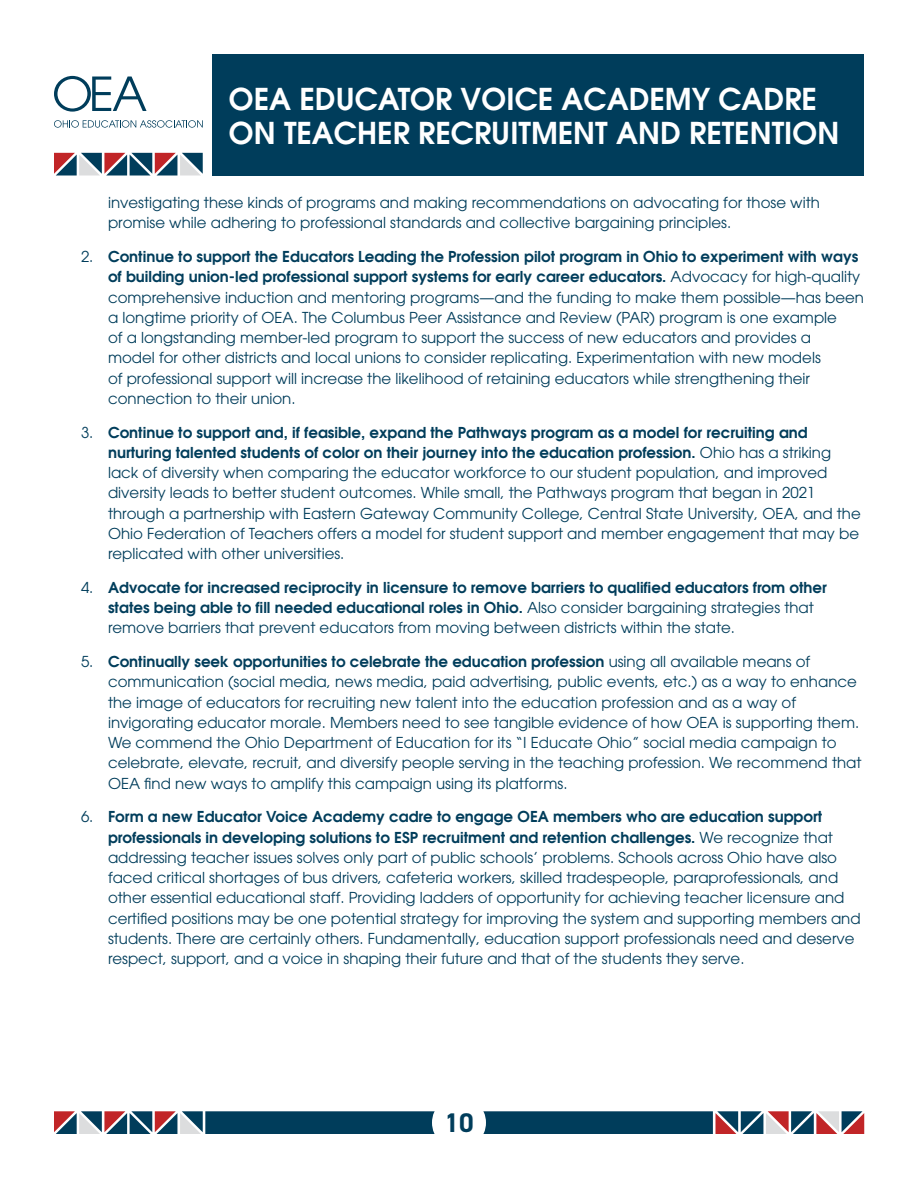
<style>
.page{position:relative;width:918px;height:1188px;background:#fff}
.page>*{position:absolute;margin:0;border:0;box-sizing:border-box;transform-origin:0 0}
.t1{font:600 30px/34.5px "Avant Garde";color:#fff}
.t2{font:700 27px "DIN2014";color:#003d5b}
.t3{font:15px/20.2px "Avant Garde";color:#003d5b}
.t4{font:600 15px/20.2px "Avant Garde";color:#003d5b}
.s1{font-weight:600}
.s2{font-weight:400}
</style>
<div class="page">
<div style="left:213px;top:54px;width:651px;height:122px;background:#003d5b"></div>
<svg style="left:54px;top:1111px;width:810px;height:23px;background:#436277"></svg>
<svg style="left:54px;top:120px;width:149px;height:8px"></svg>
<svg style="left:54px;top:76px;width:93px;height:36px"></svg>
<svg style="left:54px;top:153px;width:149px;height:23px"></svg>
<h1 class="t1" style="left:229px;top:81px;width:612px">OEA EDUCATOR VOICE ACADEMY CADRE<br>ON TEACHER RECRUITMENT AND RETENTION</h1>
<p class="t3" style="left:108px;top:193px;width:713px">investigating these kinds of programs and making recommendations on advocating for those with promise while adhering to professional standards and collective bargaining principles.</p>
<p class="t3" style="left:108px;top:247px;width:758px;text-indent:-27px">2. <span class="s1">Continue to support the Educators Leading the Profession pilot program in Ohio to experiment with ways of building union-led professional support systems for early career educators.</span> Advocacy for high-quality comprehensive induction and mentoring programs—and the funding to make them possible—has been a longtime priority of OEA. The Columbus Peer Assistance and Review (PAR) program is one example<br>of a longstanding member-led program to support the success of new educators and provides a<br>model for other districts and local unions to consider replicating. Experimentation with new models<br>of professional support will increase the likelihood of retaining educators while strengthening their connection to their union.</p>
<p class="t3" style="left:108px;top:422px;width:754px;text-indent:-27px">3. <span class="s1">Continue to support and, if feasible, expand the Pathways program as a model for recruiting and nurturing talented students of color on their journey into the education profession.</span> Ohio has a striking lack of diversity when comparing the educator workforce to our student population, and improved diversity leads to better student outcomes. While small, the Pathways program that began in 2021 through a partnership with Eastern Gateway Community College, Central State University, OEA, and the Ohio Federation of Teachers offers a model for student support and member engagement that may be replicated with other universities.</p>
<p class="t4" style="left:108px;top:577px;width:720px;text-indent:-27px"><span class="s2">4.</span> Advocate for increased reciprocity in licensure to remove barriers to qualified educators from other states being able to fill needed educational roles in Ohio. <span class="s2">Also consider bargaining strategies that remove barriers that prevent educators from moving between districts within the state.</span></p>
<p class="t3" style="left:108px;top:652px;width:755px;text-indent:-27px">5. <span class="s1">Continually seek opportunities to celebrate the education profession</span> using all available means of communication (social media, news media, paid advertising, public events, etc.) as a way to enhance the image of educators for recruiting new talent into the education profession and as a way of invigorating educator morale. Members need to see tangible evidence of how OEA is supporting them.<br>We commend the Ohio Department of Education for its “I Educate Ohio” social media campaign to celebrate, elevate, recruit, and diversify people serving in the teaching profession. We recommend that OEA find new ways to amplify this campaign using its platforms.</p>
<p class="t3" style="left:108px;top:807px;width:754px;text-indent:-27px">6. <span class="s1">Form a new Educator Voice Academy cadre to engage OEA members who are education support professionals in developing solutions to ESP recruitment and retention challenges.</span> We recognize that addressing teacher issues solves only part of public schools’ problems. Schools across Ohio have also faced critical shortages of bus drivers, cafeteria workers, skilled tradespeople, paraprofessionals, and other essential educational staff. Providing ladders of opportunity for achieving teacher licensure and certified positions may be one potential strategy for improving the system and supporting members and students. There are certainly others. Fundamentally, education support professionals need and deserve respect, support, and a voice in shaping their future and that of the students they serve.</p>
<h2 class="t2" style="left:444px;top:1105px;width:31px">10</h2>
</div>
